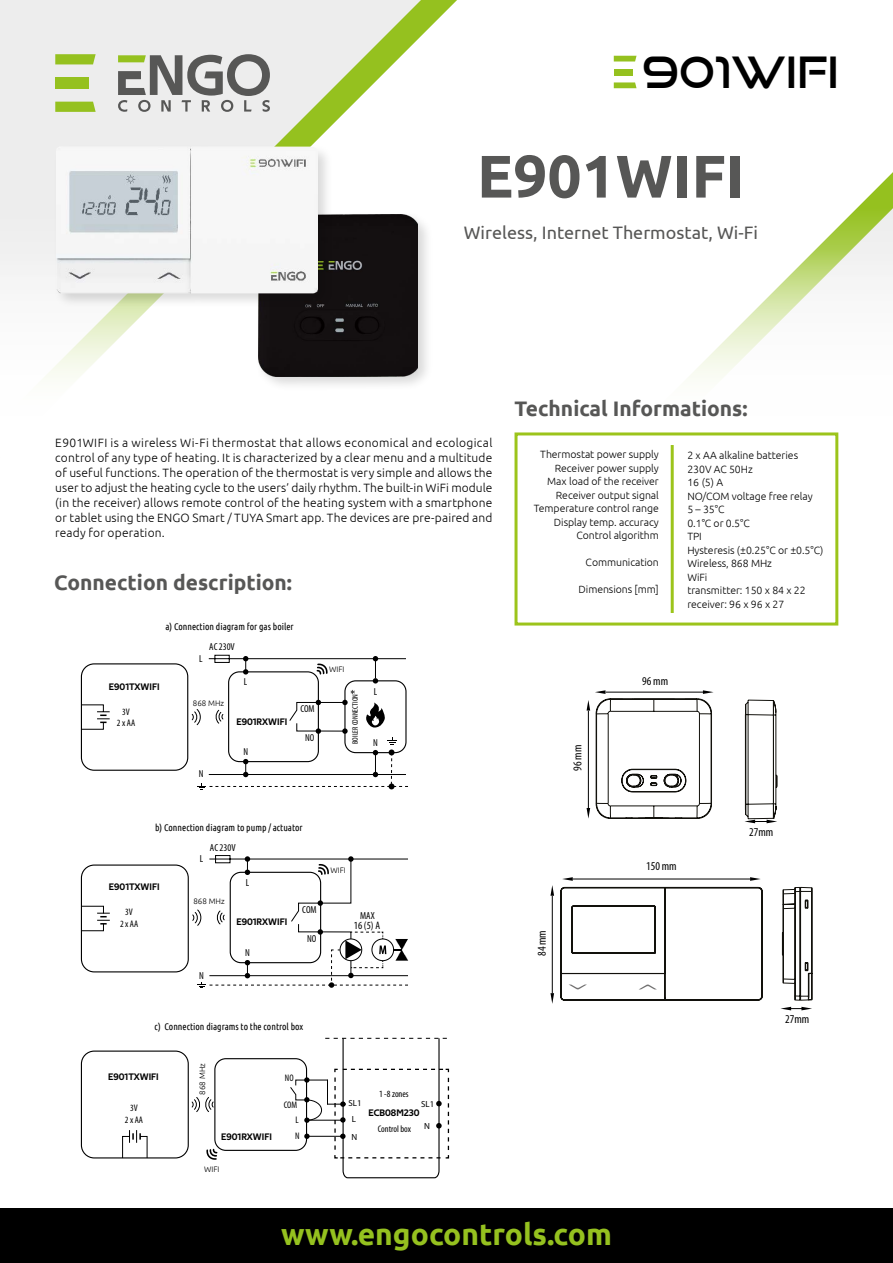
<style>
.page{position:relative;width:893px;height:1263px;background:#fff}
.page>*{position:absolute;margin:0;border:0;box-sizing:border-box;transform-origin:0 0}
.t1{font:700 60px "Ubuntu";color:#575756}
.t2{font:42.9px "Good Times Rg";color:#000}
.t3{font:700 30px "Ubuntu";color:#95c11f}
.t4{font:700 21px "Ubuntu";color:#575756}
.t5{font:18px "Ubuntu";color:#575756}
.t6{font:300 12px/15px "Ubuntu";letter-spacing:.015em;color:#000;text-align:justify}
.t7{font:condensed 12px "Myriad Pro";color:#000}
.t8{font:condensed 10.95px "Myriad Pro";color:#000}
.t9{font:300 10.5px/13.5px "Ubuntu";letter-spacing:-.005em;color:#000;text-align:right}
.t10{font:condensed 10.2px "Myriad Pro";color:#000}
.t11{font:9.6px "Ubuntu Condensed";color:#000}
.t12{font:9.6px "Techna Sans";color:#000}
.t13{font:condensed 9.6px/11.4px "Myriad Pro";color:#000;text-align:center}
.t14{font:8.85px "Myriad Pro";color:#000}
.t15{font:300 7.95px "Ubuntu";letter-spacing:-.005em;color:#000}
.t16{font:condensed 7.95px "Myriad Pro";color:#000}
</style>
<div class="page">
<svg style="left:0;top:0;width:427px;height:208px;fill:#ededed"></svg>
<svg style="left:857px;top:183px;width:36px;height:25px"></svg>
<svg style="left:118px;top:54px;width:152px;height:58px;background:#b0b1ad"></svg>
<svg style="left:55px;top:54px;width:41px;height:10px"></svg>
<svg style="left:55px;top:102px;width:41px;height:10px"></svg>
<div style="left:55px;top:77px;width:34px;height:12px;background:#95c11f"></div>
<div style="left:514px;top:432px;width:324px;height:193px;border:3px solid #9cc41b"></div>
<hr style="left:671px;top:445px;width:3px;height:168px;background:#9cc41b">
<div style="left:0;top:1209px;width:893px;height:54px;background:#000"></div>
<div style="left:255px;top:211px;width:179px;height:181px;background:#000;opacity:.15"></div>
<div style="left:259px;top:214px;width:159px;height:162px;background:#141011"></div>
<div style="left:53px;top:144px;width:280px;height:164px;background:#000;opacity:.15"></div>
<img style="left:56px;top:147px;width:261px;height:146px">
<svg style="left:587px;top:690px;width:127px;height:129px"></svg>
<svg style="left:744px;top:700px;width:33px;height:123px"></svg>
<hr style="left:552px;top:896px;width:1px;height:97px;background:#000">
<hr style="left:573px;top:878px;width:177px;height:1px;background:#000">
<svg style="left:550px;top:993px;width:4px;height:11px"></svg>
<svg style="left:562px;top:877px;width:11px;height:4px"></svg>
<svg style="left:781px;top:1007px;width:31px;height:3px"></svg>
<svg style="left:550px;top:885px;width:4px;height:11px"></svg>
<svg style="left:750px;top:877px;width:11px;height:4px"></svg>
<svg style="left:560px;top:887px;width:252px;height:114px"></svg>
<svg style="left:614px;top:56px;width:22px;height:6px"></svg>
<svg style="left:614px;top:82px;width:22px;height:6px"></svg>
<div style="left:614px;top:69px;width:19px;height:6px;background:#95c11f"></div>
<div style="left:81px;top:663px;width:107px;height:108px;border:1px solid #000;border-radius:13px"></div>
<svg style="left:81px;top:704px;width:29px;height:26px"></svg>
<svg style="left:191px;top:655px;width:217px;height:135px"></svg>
<div style="left:81px;top:864px;width:108px;height:108px;border:1px solid #000;border-radius:13px"></div>
<svg style="left:192px;top:855px;width:217px;height:133px"></svg>
<svg style="left:81px;top:905px;width:29px;height:26px"></svg>
<svg style="left:206px;top:1148px;width:12px;height:12px"></svg>
<svg style="left:191px;top:1097px;width:23px;height:15px"></svg>
<div style="left:81px;top:1050px;width:108px;height:108px;border:1px solid #000;border-radius:13px"></div>
<svg style="left:122px;top:1130px;width:26px;height:29px"></svg>
<div style="left:214px;top:1058px;width:93px;height:93px;border:1px solid #000;border-radius:11px"></div>
<svg style="left:290px;top:1037px;width:160px;height:142px"></svg>
<h2 class="t2" style="left:642px;top:46px;width:198px">901WIFI</h2>
<h1 class="t1" style="left:477px;top:140px;width:269px">E901WIFI</h1>
<h3 class="t5" style="left:464px;top:222px;width:296px">Wireless, Internet Thermostat, Wi-Fi</h3>
<p class="t6" style="left:55px;top:435px;width:439px">E901WIFI is a wireless Wi-Fi thermostat that allows economical and ecological control of any type of heating. It is characterized by a clear menu and a multitude of useful functions. The operation of the thermostat is very simple and allows the user to adjust the heating cycle to the users’ daily rhythm. The built-in WiFi module (in the receiver) allows remote control of the heating system with a smartphone or tablet using the ENGO Smart / TUYA Smart app. The devices are pre-paired and ready for operation.</p>
<h3 class="t4" style="left:54px;top:570px;width:240px">Connection description:</h3>
<p class="t11" style="left:165px;top:621px;width:130px">a) Connection diagram for gas boiler</p>
<p class="t10" style="left:209px;top:641px;width:27px">AC 230V</p>
<p class="t12" style="left:109px;top:681px;width:52px">E901TXWIFI</p>
<p class="t13" style="left:117px;top:706px;width:20px">3V<br>2 x AA</p>
<p class="t10" style="left:199px;top:652px;width:5px">L</p>
<p class="t15" style="left:193px;top:698px;width:33px">868 MHz</p>
<p class="t10" style="left:199px;top:768px;width:6px">N</p>
<p class="t10" style="left:244px;top:676px;width:5px">L</p>
<p class="t12" style="left:236px;top:716px;width:52px">E901RXWIFI</p>
<p class="t10" style="left:243px;top:746px;width:6px">N</p>
<p class="t10" style="left:300px;top:703px;width:16px">COM</p>
<p class="t10" style="left:305px;top:731px;width:11px">NO</p>
<p class="t15" style="left:329px;top:664px;width:17px">WIFI</p>
<p class="t16" style="left:350px;top:744px;width:51px;rotate:-90deg">BOILER CONNECTION</p>
<p class="t10" style="left:374px;top:685px;width:5px">L</p>
<p class="t10" style="left:373px;top:736px;width:6px">N</p>
<p class="t11" style="left:155px;top:821px;width:149px">b) Connection diagram to pump / actuator</p>
<p class="t10" style="left:210px;top:841px;width:27px">AC 230V</p>
<p class="t12" style="left:109px;top:881px;width:52px">E901TXWIFI</p>
<p class="t13" style="left:120px;top:906px;width:20px">3V<br>2 x AA</p>
<p class="t10" style="left:200px;top:853px;width:5px">L</p>
<p class="t15" style="left:193px;top:896px;width:33px">868 MHz</p>
<p class="t10" style="left:199px;top:969px;width:6px">N</p>
<p class="t10" style="left:246px;top:876px;width:5px">L</p>
<p class="t12" style="left:236px;top:916px;width:52px">E901RXWIFI</p>
<p class="t10" style="left:245px;top:947px;width:6px">N</p>
<p class="t10" style="left:302px;top:903px;width:16px">COM</p>
<p class="t10" style="left:307px;top:932px;width:11px">NO</p>
<p class="t15" style="left:330px;top:865px;width:17px">WIFI</p>
<p class="t10" style="left:360px;top:909px;width:16px">MAX</p>
<p class="t8" style="left:354px;top:919px;width:28px">16 (5) A</p>
<p class="t11" style="left:155px;top:1021px;width:150px">c) Connection diagrams to the control box</p>
<p class="t15" style="left:198px;top:1094px;width:33px;rotate:-90deg">868 MHz</p>
<p class="t12" style="left:108px;top:1071px;width:52px">E901TXWIFI</p>
<p class="t13" style="left:285px;top:1072px;width:10px">NO</p>
<p class="t13" style="left:284px;top:1097px;width:16px;line-height:15px;text-align:right">COM<br>L</p>
<p class="t13" style="left:295px;top:1130px;width:6px">N</p>
<p class="t14" style="left:351px;top:1132px;width:7px">N</p>
<p class="t13" style="left:379px;top:1088px;width:31px">1 -8 zones</p>
<p class="t14" style="left:349px;top:1097px;width:15px">SL1</p>
<p class="t14" style="left:421px;top:1099px;width:15px">SL1</p>
<p class="t14" style="left:352px;top:1114px;width:6px">L</p>
<p class="t13" style="left:125px;top:1102px;width:20px">3V<br>2 x AA</p>
<p class="t12" style="left:369px;top:1107px;width:53px">ECB08M230</p>
<p class="t13" style="left:378px;top:1122px;width:35px">Control box</p>
<p class="t14" style="left:424px;top:1121px;width:7px">N</p>
<p class="t12" style="left:221px;top:1131px;width:52px">E901RXWIFI</p>
<p class="t15" style="left:204px;top:1164px;width:17px">WIFI</p>
<h3 class="t4" style="left:514px;top:396px;width:235px">Technical Informations:</h3>
<p class="t9" style="left:534px;top:447px;width:127px">Thermostat power supply<br>Receiver power supply<br>Max load of the receiver<br>Receiver output signal<br>Temperature control range<br>Display temp. accuracy<br>Control algorithm</p>
<p class="t9" style="left:586px;top:556px;width:75px">Communication</p>
<p class="t9" style="left:579px;top:582px;width:82px">Dimensions [mm]</p>
<p class="t9" style="left:687px;top:449px;width:138px;text-align:left">2 x AA alkaline batteries<br>230V AC 50Hz<br>16 (5) A<br>NO/COM voltage free relay<br>5 – 35°C<br>0.1°C or 0.5°C<br>TPI<br>Hysteresis (±0.25°C or ±0.5°C)<br>Wireless, 868 MHz<br>WiFi<br>transmitter: 150 x 84 x 22 receiver: 96 x 96 x 27</p>
<p class="t7" style="left:570px;top:771px;width:28px;rotate:-90deg">96 mm</p>
<p class="t7" style="left:534px;top:956px;width:28px;rotate:-90deg">84 mm</p>
<p class="t7" style="left:642px;top:674px;width:28px">96 mm</p>
<p class="t7" style="left:646px;top:859px;width:32px">150 mm</p>
<p class="t7" style="left:749px;top:824px;width:26px">27mm</p>
<p class="t7" style="left:785px;top:1011px;width:26px">27mm</p>
<h3 class="t3" style="left:281px;top:1216px;width:332px">www.engocontrols.com</h3>
</div>
